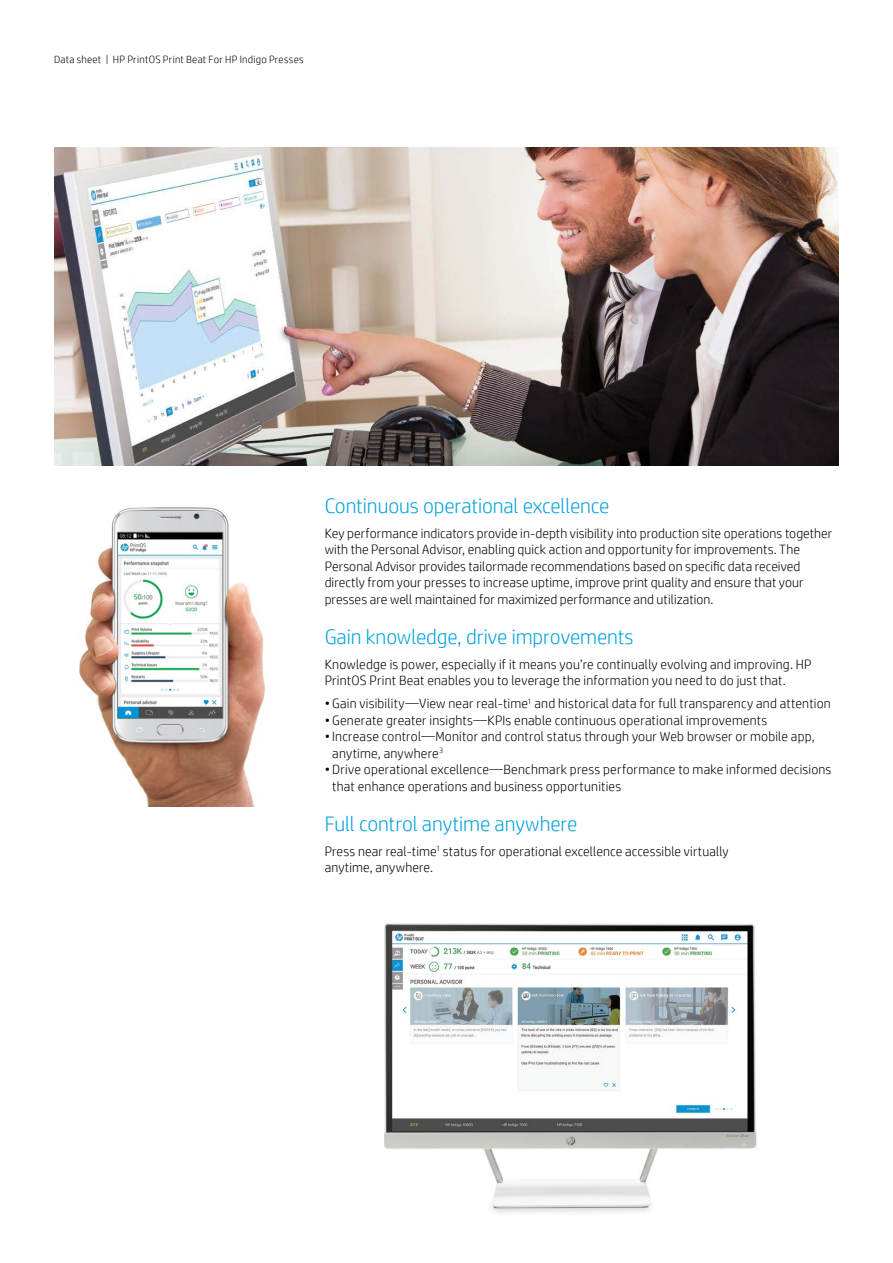
<style>
.page{position:relative;width:893px;height:1263px;background:#fff}
.page>*{position:absolute;margin:0;border:0;box-sizing:border-box;transform-origin:0 0}
.t1{font:300 21px "HP Simplified";letter-spacing:-.005em;color:#00a1dd}
.t2{font:300 13.5px/16.5px "HP Simplified";letter-spacing:.01em;color:#000}
.t3{font:300 10.5px "HP Simplified";letter-spacing:.025em;color:#000}
</style>
<div class="page">
<img style="left:384px;top:923px;width:373px;height:290px">
<img style="left:54px;top:148px;width:785px;height:317px">
<img style="left:79px;top:507px;width:186px;height:299px">
<p class="t3" style="left:54px;top:52px;width:251px">Data sheet | HP PrintOS Print Beat For HP Indigo Presses</p>
<h1 class="t1" style="left:325px;top:492px;width:286px">Continuous operational excellence</h1>
<p class="t2" style="left:325px;top:525px;width:509px">Key performance indicators provide in-depth visibility into production site operations together with the Personal Advisor, enabling quick action and opportunity for improvements. The Personal Advisor provides tailormade recommendations based on specific data received directly from your presses to increase uptime, improve print quality and ensure that your presses are well maintained for maximized performance and utilization.</p>
<h1 class="t1" style="left:325px;top:623px;width:310px">Gain knowledge, drive improvements</h1>
<p class="t2" style="left:325px;top:655px;width:488px">Knowledge is power, especially if it means you’re continually evolving and improving. HP<br>PrintOS Print Beat enables you to leverage the information you need to do just that.</p>
<p class="t2" style="left:325px;top:695px;width:508px">• Gain visibility—View near real-time<sup>1</sup> and historical data for full transparency and attention</p>
<p class="t2" style="left:325px;top:712px;width:444px">• Generate greater insights—KPIs enable continuous operational improvements</p>
<p class="t2" style="left:332px;top:728px;width:484px;text-indent:-8px">• Increase control—Monitor and control status through your Web browser or mobile app, anytime, anywhere<sup>3</sup></p>
<p class="t2" style="left:332px;top:761px;width:501px;text-indent:-8px">• Drive operational excellence—Benchmark press performance to make informed decisions that enhance operations and business opportunities</p>
<h1 class="t1" style="left:325px;top:810px;width:254px">Full control anytime anywhere</h1>
<p class="t2" style="left:325px;top:842px;width:406px">Press near real-time<sup>1</sup> status for operational excellence accessible virtually anytime, anywhere.</p>
</div>
